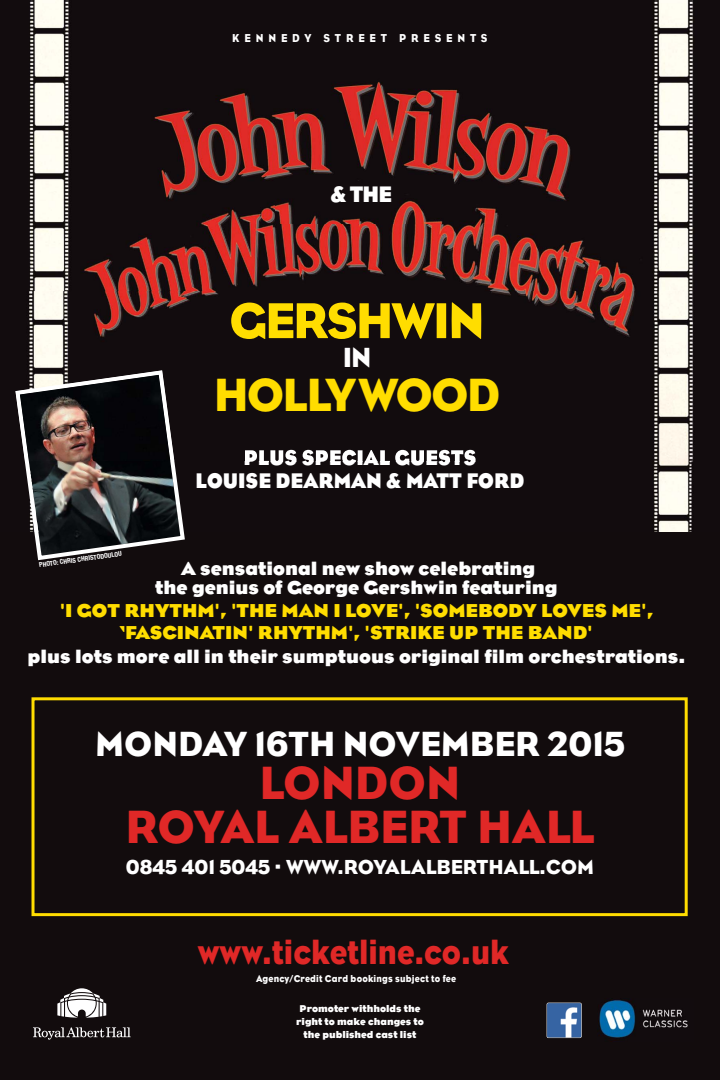
<style>
.page{position:relative;width:720px;height:1080px;background:#fff}
.page>*{position:absolute;margin:0;border:0;box-sizing:border-box;transform-origin:0 0}
.t1{font:51.4px "Bureau Eagle";letter-spacing:-.04em;color:#fd0}
.t2{font:47.6px/43.6px "Bureau Eagle";color:#e02827;text-align:center}
.t3{font:47.6px "Bureau Eagle";letter-spacing:-.04em;color:#fd0}
.t4{font:35.7px "Bureau Eagle";color:#fff}
.t5{font:35.2px "Bureau Eagle";color:#e02827;scale:.92 1}
.t6{font:28.3px "Bureau Eagle";color:#fff}
.t7{font:700 22.9px "Bureau Eagle";color:#fff;scale:.92 1}
.t8{font:700 21.6px/22.8px "Bureau Eagle";color:#fff;text-align:center;scale:.92 1}
.t9{font:20.7px "Bureau Eagle";color:#fff}
.t10{font:700 19.1px/19.1px "Bureau Eagle";color:#fff;text-align:center}
.t11{font:700 19.1px/22.9px "Bureau Eagle";color:#fd0;text-align:center}
.t12{font:11.7px "Bureau Eagle";letter-spacing:.45em;color:#fff;scale:.92 1}
.t13{font:700 10.1px/13px "Bureau Eagle";color:#fff;text-align:center}
.t14{font:10.1px "Bureau Eagle";letter-spacing:.02em;color:#fff;scale:.92 1}
.t15{font:700 condensed 6.7px "Helvetica Neue";color:#fff}
</style>
<div class="page">
<img style="left:0;top:0;width:720px;height:533px">
<div style="left:0;top:533px;width:720px;height:547px;background:#120c0d"></div>
<img style="left:276px;top:179px;width:173px;height:44px">
<img style="left:547px;top:1003px;width:34px;height:35px">
<div style="left:547px;top:1003px;width:35px;height:35px;border:1px solid #fff;border-radius:2px"></div>
<svg style="left:13px;top:461px;width:174px;height:100px"></svg>
<img style="left:599px;top:998px;width:89px;height:40px">
<div style="left:32px;top:697px;width:656px;height:219px;border:3px solid #fd0"></div>
<img style="left:0;top:291px;width:720px;height:170px">
<img style="left:245px;top:450px;width:134px;height:11px">
<img style="left:15px;top:370px;width:159px;height:91px">
<img style="left:20px;top:375px;width:150px;height:86px">
<svg style="left:57px;top:988px;width:49px;height:30px"></svg>
<svg style="left:33px;top:1027px;width:98px;height:13px"></svg>
<p class="t12" style="left:232px;top:34px;width:279px">KENNEDY STREET PRESENTS</p>
<p class="t7" style="left:331px;top:186px;width:68px">&amp; THE</p>
<h1 class="t1" style="left:229px;top:302px;width:257px">GERSHWIN</h1>
<h3 class="t6" style="left:343px;top:347px;width:30px">IN</h3>
<h2 class="t3" style="left:214px;top:378px;width:288px">HOLLYWOOD</h2>
<p class="t8" style="left:196px;top:447px;width:359px">PLUS SPECIAL GUESTS<br>LOUISE DEARMAN &amp; MATT FORD</p>
<p class="t15" style="left:39px;top:563px;width:85px;rotate:-8deg">PHOTO: CHRIS CHRISTODOULOU</p>
<p class="t10" style="left:155px;top:559px;width:404px">A sensational new show celebrating<br>the genius of George Gershwin featuring</p>
<p class="t11" style="left:60px;top:599px;width:595px">'I GOT RHYTHM', 'THE MAN I LOVE', 'SOMEBODY LOVES ME', ‘FASCINATIN' RHYTHM', 'STRIKE UP THE BAND'</p>
<p class="t10" style="left:27px;top:648px;width:659px">plus lots more all in their sumptuous original film orchestrations.</p>
<h3 class="t4" style="left:95px;top:730px;width:531px">MONDAY 16TH NOVEMBER 2015</h3>
<h2 class="t2" style="left:126px;top:763px;width:470px">LONDON<br>ROYAL ALBERT HALL</h2>
<p class="t9" style="left:126px;top:859px;width:470px">0845 401 5045 · WWW.ROYALALBERTHALL.COM</p>
<h3 class="t5" style="left:198px;top:939px;width:340px">www.ticketline.co.uk</h3>
<p class="t14" style="left:256px;top:975px;width:219px">Agency/Credit Card bookings subject to fee</p>
<p class="t13" style="left:296px;top:1002px;width:129px">Promoter withholds the right to make changes to the published cast list</p>
</div>
